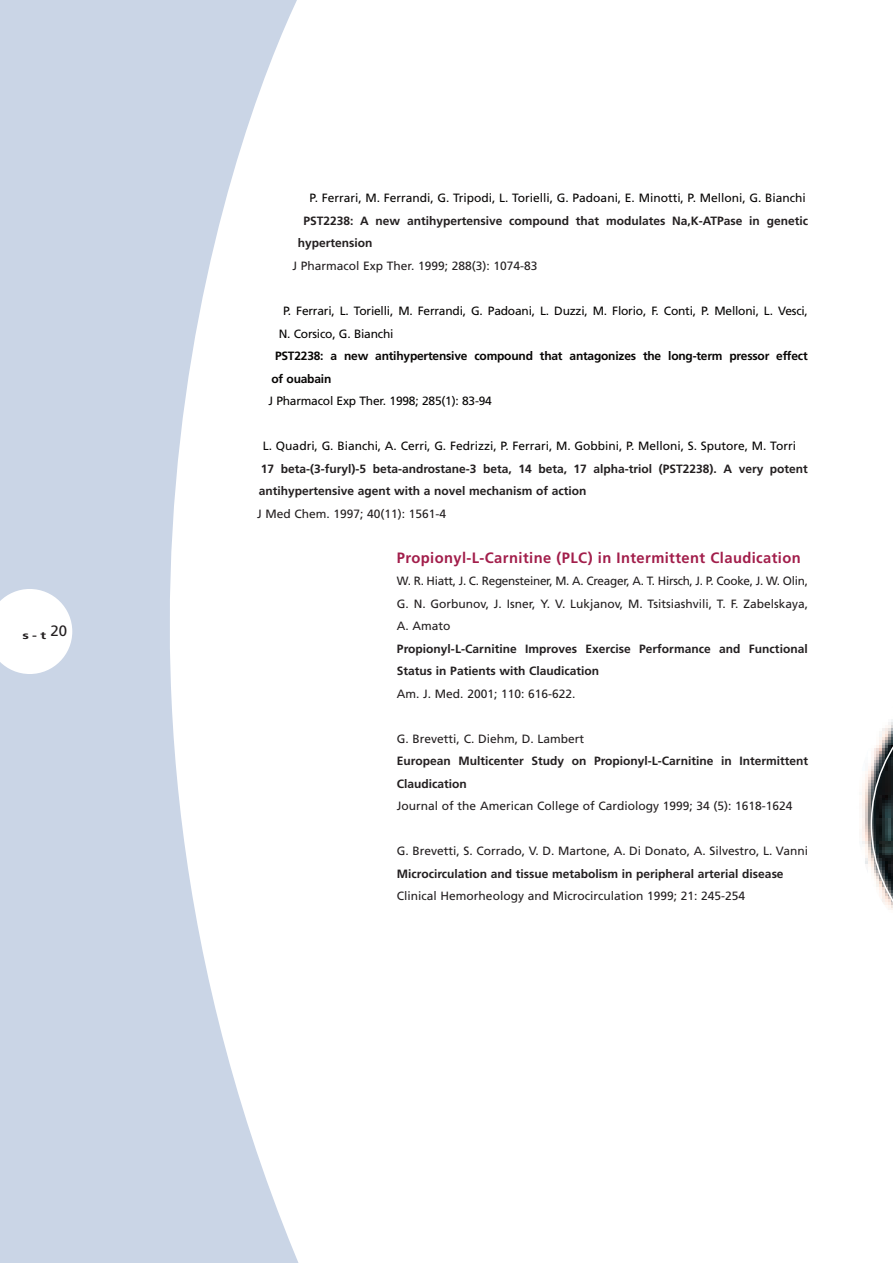
<style>
.page{position:relative;width:893px;height:1263px;background:#fff}
.page>*{position:absolute;margin:0;border:0;box-sizing:border-box;transform-origin:0 0}
.t1{font:700 15px "Frutiger";letter-spacing:.03em;color:#a21e4b}
.t2{font:15px "Frutiger";color:#231f20}
.t3{font:700 12px/22.5px "Frutiger";color:#231f20}
.t4{font:12px/22.5px "Frutiger";color:#231f20;text-align:justify}
.t5{font:12px/22.5px "Frutiger";color:#070504}
.t6{font:700 12px/22.5px "Frutiger";letter-spacing:-.015em;color:#070504}
.t7{font:700 10.5px "Frutiger";color:#231f20;scale:1.4 1}
</style>
<div class="page">
<svg style="left:0;top:0;width:299px;height:1263px;fill:#cad5e6"></svg>
<svg style="left:0;top:589px;width:72px;height:85px"></svg>
<img style="left:862px;top:766px;width:9px;height:98px">
<svg style="left:871px;top:719px;width:22px;height:191px"></svg>
<p class="t2" style="left:50px;top:624px;width:18px">20</p>
<p class="t7" style="left:22px;top:631px;width:18px">s-t</p>
<p class="t5" style="left:310px;top:188px;width:498px">P. Ferrari, M. Ferrandi, G. Tripodi, L. Torielli, G. Padoani, E. Minotti, P. Melloni, G. Bianchi</p>
<p class="t3" style="left:298px;top:210px;width:512px;text-indent:6px">PST2238: A new antihypertensive compound that modulates Na,K-ATPase in genetic hypertension</p>
<p class="t4" style="left:292px;top:255px;width:246px">J Pharmacol Exp Ther. 1999; 288(3): 1074-83</p>
<p class="t5" style="left:279px;top:300px;width:531px;text-indent:4px">P. Ferrari, L. Torielli, M. Ferrandi, G. Padoani, L. Duzzi, M. Florio, F. Conti, P. Melloni, L. Vesci,<br>N. Corsico, G. Bianchi</p>
<p class="t6" style="left:271px;top:345px;width:538px">PST2238: a new antihypertensive compound that antagonizes the long-term pressor effect of ouabain</p>
<p class="t5" style="left:268px;top:390px;width:225px">J Pharmacol Exp Ther. 1998; 285(1): 83-94</p>
<p class="t5" style="left:263px;top:435px;width:535px">L. Quadri, G. Bianchi, A. Cerri, G. Fedrizzi, P. Ferrari, M. Gobbini, P. Melloni, S. Sputore, M. Torri</p>
<p class="t3" style="left:259px;top:458px;width:551px">17 beta-(3-furyl)-5 beta-androstane-3 beta, 14 beta, 17 alpha-triol (PST2238). A very potent antihypertensive agent with a novel mechanism of action</p>
<p class="t4" style="left:257px;top:503px;width:191px">J Med Chem. 1997; 40(11): 1561-4</p>
<p class="t1" style="left:397px;top:551px;width:405px">Propionyl-L-Carnitine (PLC) in Intermittent Claudication</p>
<p class="t4" style="left:397px;top:570px;width:413px">W. R. Hiatt, J. C. Regensteiner, M. A. Creager, A. T. Hirsch, J. P. Cooke, J. W. Olin, G. N. Gorbunov, J. Isner, Y. V. Lukjanov, M. Tsitsiashvili, T. F. Zabelskaya, A. Amato</p>
<p class="t3" style="left:397px;top:638px;width:412px">Propionyl-L-Carnitine Improves Exercise Performance and Functional<br>Status in Patients with Claudication</p>
<p class="t4" style="left:397px;top:683px;width:180px">Am. J. Med. 2001; 110: 616-622.</p>
<p class="t4" style="left:397px;top:728px;width:189px">G. Brevetti, C. Diehm, D. Lambert</p>
<p class="t3" style="left:397px;top:750px;width:413px">European Multicenter Study on Propionyl-L-Carnitine in Intermittent<br>Claudication</p>
<p class="t4" style="left:397px;top:795px;width:397px">Journal of the American College of Cardiology 1999; 34 (5): 1618-1624</p>
<p class="t4" style="left:397px;top:840px;width:413px">G. Brevetti, S. Corrado, V. D. Martone, A. Di Donato, A. Silvestro, L. Vanni</p>
<p class="t3" style="left:397px;top:863px;width:388px">Microcirculation and tissue metabolism in peripheral arterial disease</p>
<p class="t4" style="left:397px;top:885px;width:350px">Clinical Hemorheology and Microcirculation 1999; 21: 245-254</p>
</div>
